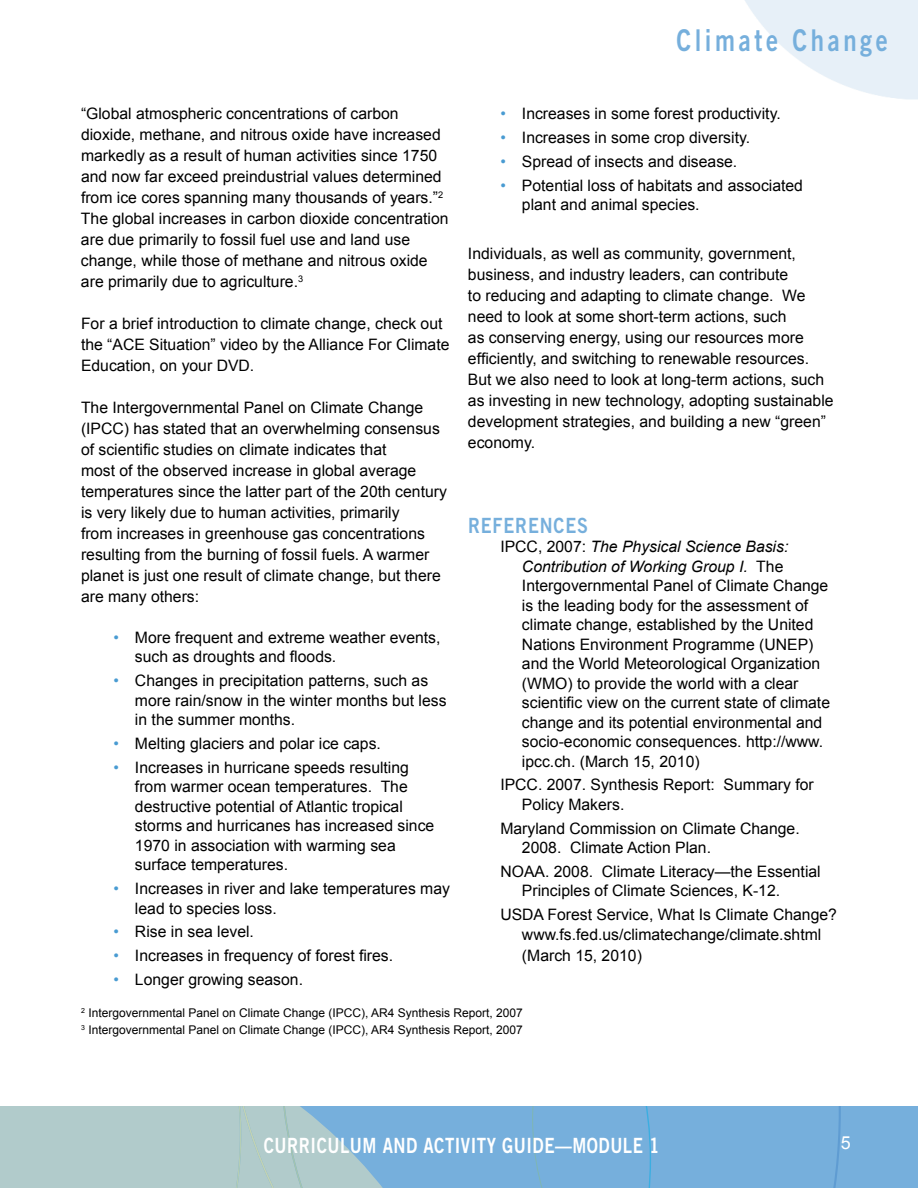
<style>
.page{position:relative;width:918px;height:1188px;background:#fff}
.page>*{position:absolute;margin:0;border:0;box-sizing:border-box;transform-origin:0 0}
.t1{font:30px "Trade Gothic Bold Two";letter-spacing:.15em;color:#76afdc;scale:.8 1}
.t2{font:21px "Trade Gothic Bold Two";letter-spacing:.03em;color:#fff;scale:.8 1}
.t3{font:21px "Trade Gothic Bold Two";color:#76afdc;scale:.85 1}
.t4{font:18px "Arial";color:#fff}
.t5{font:15.75px/21px "Arial";color:#000}
.t6{font:12px/16.5px "Arial";color:#000}
.s1{color:#499bd2}
.s2{font-style:italic}
</style>
<div class="page">
<div style="left:841px;top:1107px;width:77px;height:81px;background:#76afdc"></div>
<div style="left:487px;top:1107px;width:338px;height:81px;background:#76afdc"></div>
<svg style="left:825px;top:1107px;width:16px;height:81px"></svg>
<svg style="left:0;top:1107px;width:487px;height:81px;background:#9fc2cf"></svg>
<h1 class="t1" style="left:676px;top:22px;width:266px">CLIMATE CHANGE</h1>
<p class="t5" style="left:81px;top:103px;width:369px">“Global atmospheric concentrations of carbon dioxide, methane, and nitrous oxide have increased markedly as a result of human activities since 1750 and now far exceed preindustrial values determined from ice cores spanning many thousands of years.”<sup>2<br></sup>The global increases in carbon dioxide concentration are due primarily to fossil fuel use and land use change, while those of methane and nitrous oxide are primarily due to agriculture.<sup>3</sup></p>
<p class="t5" style="left:81px;top:313px;width:370px">For a brief introduction to climate change, check out the “ACE Situation” video by the Alliance For Climate<br>Education, on your DVD.</p>
<p class="t5" style="left:81px;top:397px;width:367px">The Intergovernmental Panel on Climate Change (IPCC) has stated that an overwhelming consensus of scientific studies on climate indicates that<br>most of the observed increase in global average temperatures since the latter part of the 20th century is very likely due to human activities, primarily<br>from increases in greenhouse gas concentrations resulting from the burning of fossil fuels. A warmer planet is just one result of climate change, but there are many others:</p>
<p class="t5" style="left:135px;top:628px;width:307px;line-height:19.5px;text-indent:-22px"><span class="s1">•</span> More frequent and extreme weather events, such as droughts and floods.</p>
<p class="t5" style="left:135px;top:671px;width:313px;line-height:19.5px;text-indent:-22px"><span class="s1">•</span> Changes in precipitation patterns, such as more rain/snow in the winter months but less in the summer months.</p>
<p class="t5" style="left:113px;top:733px;width:269px"><span class="s1">•</span> Melting glaciers and polar ice caps.</p>
<p class="t5" style="left:135px;top:758px;width:301px;line-height:19.5px;text-indent:-22px"><span class="s1">•</span> Increases in hurricane speeds resulting from warmer ocean temperatures. The destructive potential of Atlantic tropical storms and hurricanes has increased since 1970 in association with warming sea surface temperatures.</p>
<p class="t5" style="left:135px;top:879px;width:317px;line-height:19.5px;text-indent:-22px"><span class="s1">•</span> Increases in river and lake temperatures may lead to species loss.</p>
<p class="t5" style="left:113px;top:921px;width:142px"><span class="s1">•</span> Rise in sea level.</p>
<p class="t5" style="left:113px;top:945px;width:281px"><span class="s1">•</span> Increases in frequency of forest fires.</p>
<p class="t5" style="left:113px;top:969px;width:191px"><span class="s1">•</span> Longer growing season.</p>
<p class="t5" style="left:500px;top:103px;width:282px"><span class="s1">•</span> Increases in some forest productivity.</p>
<p class="t5" style="left:500px;top:127px;width:251px"><span class="s1">•</span> Increases in some crop diversity.</p>
<p class="t5" style="left:500px;top:151px;width:238px"><span class="s1">•</span> Spread of insects and disease.</p>
<p class="t5" style="left:522px;top:176px;width:283px;line-height:19.5px;text-indent:-22px"><span class="s1">•</span> Potential loss of habitats and associated plant and animal species.</p>
<p class="t5" style="left:468px;top:243px;width:367px">Individuals, as well as community, government, business, and industry leaders, can contribute<br>to reducing and adapting to climate change. We need to look at some short-term actions, such<br>as conserving energy, using our resources more efficiently, and switching to renewable resources.<br>But we also need to look at long-term actions, such as investing in new technology, adopting sustainable development strategies, and building a new “green” economy.</p>
<h2 class="t3" style="left:468px;top:512px;width:57px">REFERENCE</h2>
<h2 class="t3" style="left:577px;top:512px;width:14px">S</h2>
<p class="t5" style="left:522px;top:537px;width:310px;line-height:19.5px;text-indent:-22px">IPCC, 2007: <span class="s2">The Physical Science Basis:<br>Contribution of Working Group I.</span> The Intergovernmental Panel of Climate Change is the leading body for the assessment of climate change, established by the United Nations Environment Programme (UNEP) and the World Meteorological Organization (WMO) to provide the world with a clear scientific view on the current state of climate change and its potential environmental and socio-economic consequences. http://www. ipcc.ch. (March 15, 2010)</p>
<p class="t5" style="left:522px;top:775px;width:293px;line-height:19.5px;text-indent:-22px">IPCC. 2007. Synthesis Report: Summary for<br>Policy Makers.</p>
<p class="t5" style="left:522px;top:818px;width:279px;line-height:19.5px;text-indent:-22px">Maryland Commission on Climate Change.<br>2008. Climate Action Plan.</p>
<p class="t5" style="left:522px;top:862px;width:300px;line-height:19.5px;text-indent:-22px">NOAA. 2008. Climate Literacy—the Essential<br>Principles of Climate Sciences, K-12.</p>
<p class="t5" style="left:500px;top:905px;width:338px;line-height:19.5px;text-align:center">USDA Forest Service, What Is Climate Change? www.fs.fed.us/climatechange/climate.shtml</p>
<p class="t5" style="left:522px;top:945px;width:121px">(March 15, 2010)</p>
<p class="t6" style="left:81px;top:1005px;width:443px"><sup>2</sup> Intergovernmental Panel on Climate Change (IPCC), AR4 Synthesis Report, 2007<br><sup>3</sup> Intergovernmental Panel on Climate Change (IPCC), AR4 Synthesis Report, 2007</p>
<h2 class="t2" style="left:264px;top:1132px;width:496px">CURRICULUM AND ACTIVITY GUIDE—MODULE 1</h2>
<p class="t4" style="left:841px;top:1132px;width:12px">5</p>
</div>
